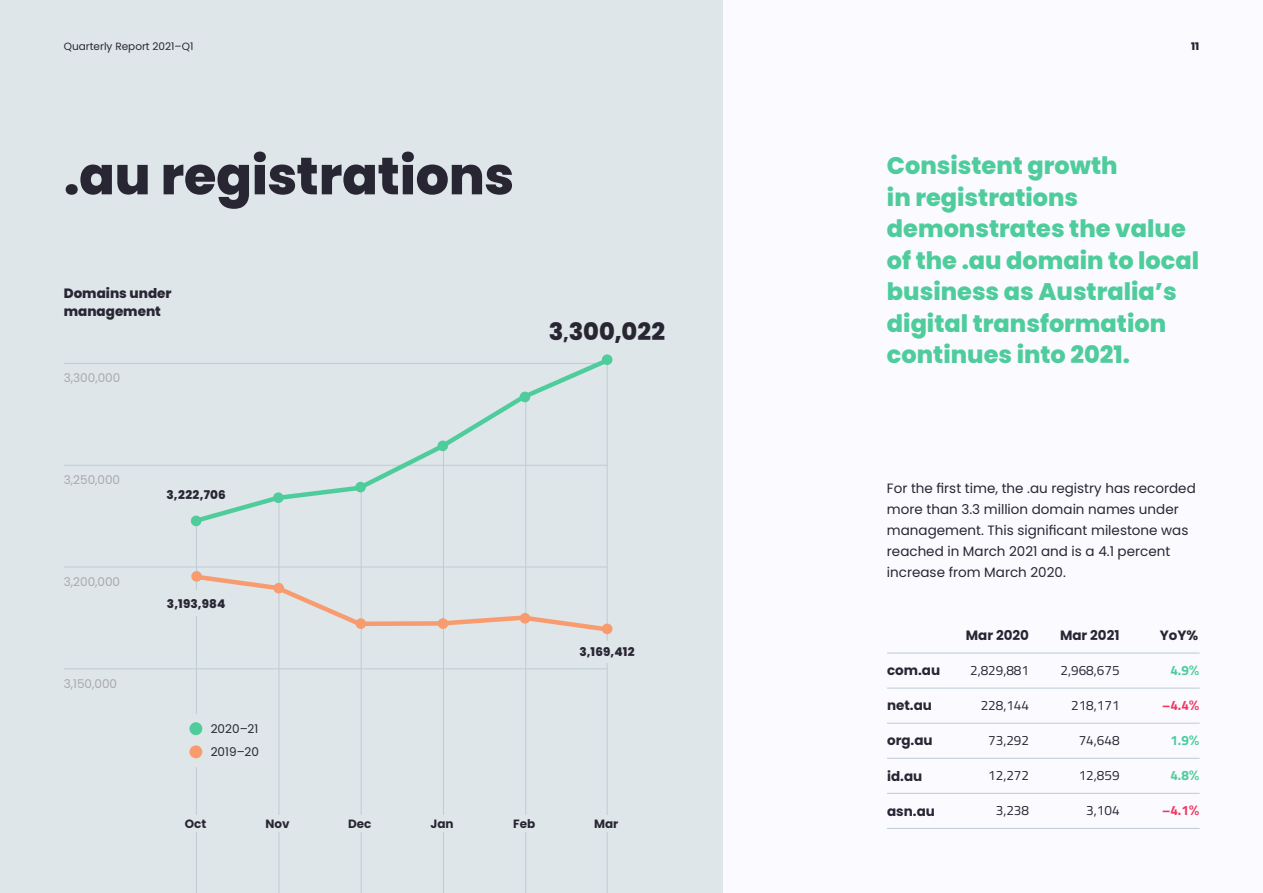
<style>
.page{position:relative;width:1263px;height:893px;background:#fafaff}
.page>*{position:absolute;margin:0;border:0;box-sizing:border-box;transform-origin:0 0}
.t1{font:800 52.5px "Poppins";letter-spacing:-.005em;color:#292633}
.t2{font:800 24px/31.5px "Poppins";color:#4fcc9c}
.t3{font:800 24px "Poppins";letter-spacing:.005em;color:#292633}
.t4{font:13.5px/21px "Poppins";color:#292633}
.t5{font:13.5px "Titillium Web";color:#292633}
.t6{font:700 13.5px "Poppins";color:#292633}
.t7{font:800 13.5px/18px "Poppins";color:#292633}
.t8{font:700 13.5px "Titillium Web";color:#4fcc9c}
.t9{font:700 13.5px "Titillium Web";color:#ef3962}
.t10{font:12px "Poppins";color:#a9a8ad}
.t11{font:800 12px "Poppins";letter-spacing:.02em;color:#292633}
.t12{font:700 12px "Poppins";color:#292633}
.t13{font:12px/23.1px "Poppins";letter-spacing:.005em;color:#292633}
.t14{font:10.5px "Poppins";color:#292633}
.t15{font:800 10.5px "Poppins";color:#292633}
.s1{font-size:18px}
.s2{font-family:"Poppins";font-weight:500}
</style>
<div class="page">
<div style="left:0;top:0;width:722px;height:893px;background:#dee6ea"></div>
<hr style="left:887px;top:688px;width:312px;height:1px;background:#bdccd4">
<hr style="left:887px;top:653px;width:312px;height:1px;background:#bdccd4">
<hr style="left:887px;top:758px;width:312px;height:1px;background:#bdccd4">
<hr style="left:887px;top:723px;width:312px;height:1px;background:#bdccd4">
<hr style="left:887px;top:793px;width:312px;height:1px;background:#bdccd4">
<hr style="left:887px;top:828px;width:312px;height:1px;background:#bdccd4">
<hr style="left:443px;top:446px;width:1px;height:447px;background:#bdccd4">
<div style="left:426px;top:816px;width:32px;height:16px;background:#dee6ea"></div>
<hr style="left:279px;top:498px;width:1px;height:395px;background:#bdccd4">
<div style="left:264px;top:816px;width:27px;height:16px;background:#dee6ea"></div>
<hr style="left:525px;top:397px;width:1px;height:496px;background:#bdccd4">
<div style="left:512px;top:816px;width:25px;height:16px;background:#dee6ea"></div>
<hr style="left:361px;top:486px;width:1px;height:407px;background:#bdccd4">
<div style="left:335px;top:816px;width:49px;height:16px;background:#dee6ea"></div>
<hr style="left:64px;top:567px;width:543px;height:1px;background:#bdccd4">
<hr style="left:64px;top:669px;width:543px;height:1px;background:#bdccd4">
<hr style="left:64px;top:465px;width:543px;height:1px;background:#bdccd4">
<hr style="left:64px;top:363px;width:543px;height:1px;background:#bdccd4">
<hr style="left:607px;top:359px;width:1px;height:534px;background:#bdccd4">
<div style="left:589px;top:816px;width:35px;height:16px;background:#dee6ea"></div>
<hr style="left:196px;top:521px;width:1px;height:372px;background:#bdccd4">
<div style="left:184px;top:816px;width:23px;height:16px;background:#dee6ea"></div>
<div style="left:602px;top:624px;width:10px;height:10px;background:#f89b6e;border-radius:50%"></div>
<div style="left:568px;top:641px;width:77px;height:21px;background:#dee6ea"></div>
<div style="left:181px;top:714px;width:89px;height:52px;background:#dee6ea"></div>
<div style="left:189px;top:722px;width:13px;height:13px;background:#4fcc9c;border-radius:50%"></div>
<div style="left:189px;top:745px;width:13px;height:13px;background:#f89b6e;border-radius:50%"></div>
<svg style="left:191px;top:572px;width:419px;height:62px"></svg>
<svg style="left:190px;top:355px;width:421px;height:171px"></svg>
<p class="t14" style="left:64px;top:40px;width:131px">Quarterly Report 2021–Q1</p>
<h1 class="t1" style="left:64px;top:146px;width:452px">.au registrations</h1>
<p class="t7" style="left:64px;top:285px;width:109px">Domains under management</p>
<p class="t10" style="left:64px;top:371px;width:58px">3,300,000</p>
<p class="t10" style="left:64px;top:473px;width:58px">3,250,000</p>
<p class="t10" style="left:64px;top:575px;width:58px">3,200,000</p>
<p class="t10" style="left:64px;top:677px;width:55px">3,150,000</p>
<p class="t11" style="left:166px;top:488px;width:61px">3,222,706</p>
<p class="t11" style="left:167px;top:596px;width:60px">3,193,984</p>
<p class="t13" style="left:211px;top:717px;width:50px">2020–21<br>2019–20</p>
<h2 class="t3" style="left:549px;top:318px;width:118px">3<span class="s1">,</span>300,022</h2>
<p class="t11" style="left:579px;top:645px;width:57px">3,169,412</p>
<p class="t12" style="left:266px;top:817px;width:26px">Nov</p>
<p class="t12" style="left:348px;top:817px;width:25px">Dec</p>
<p class="t12" style="left:430px;top:817px;width:25px">Jan</p>
<p class="t12" style="left:513px;top:817px;width:24px">Feb</p>
<p class="t12" style="left:185px;top:817px;width:23px">Oct</p>
<p class="t12" style="left:594px;top:817px;width:26px">Mar</p>
<p class="t15" style="left:1191px;top:40px;width:10px">11</p>
<h2 class="t2" style="left:887px;top:150px;width:314px">Consistent growth<br>in registrations demonstrates the value of the .au domain to local business as Australia’s digital transformation continues into 2021.</h2>
<p class="t4" style="left:887px;top:478px;width:310px">For the first time, the .au registry has recorded more than 3.3 million domain names under management. This significant milestone was reached in March 2021 and is a 4.1 percent increase from March 2020.</p>
<p class="t6" style="left:966px;top:628px;width:65px">Mar 2020</p>
<p class="t6" style="left:1060px;top:628px;width:61px">Mar 2021</p>
<p class="t6" style="left:1160px;top:628px;width:40px">YoY%</p>
<p class="t6" style="left:887px;top:663px;width:55px">com.au</p>
<p class="t5" style="left:970px;top:661px;width:60px">2,829,881</p>
<p class="t5" style="left:1060px;top:661px;width:60px">2,968,675</p>
<p class="t8" style="left:1170px;top:660px;width:31px">4.9<span class="s2">%</span></p>
<p class="t6" style="left:887px;top:698px;width:46px">net.au</p>
<p class="t5" style="left:981px;top:696px;width:50px">228,144</p>
<p class="t5" style="left:1071px;top:696px;width:50px">218,171</p>
<p class="t9" style="left:1162px;top:695px;width:39px">–4.4<span class="s2">%</span></p>
<p class="t6" style="left:887px;top:733px;width:47px">org.au</p>
<p class="t5" style="left:988px;top:731px;width:42px">73,292</p>
<p class="t5" style="left:1079px;top:731px;width:42px">74,648</p>
<p class="t8" style="left:1170px;top:730px;width:31px">1.9<span class="s2">%</span></p>
<p class="t6" style="left:887px;top:768px;width:37px">id.au</p>
<p class="t5" style="left:988px;top:766px;width:42px">12,272</p>
<p class="t5" style="left:1079px;top:766px;width:42px">12,859</p>
<p class="t8" style="left:1170px;top:765px;width:31px">4.8<span class="s2">%</span></p>
<p class="t6" style="left:887px;top:803px;width:49px">asn.au</p>
<p class="t5" style="left:996px;top:801px;width:35px">3,238</p>
<p class="t5" style="left:1086px;top:801px;width:35px">3,104</p>
<p class="t9" style="left:1162px;top:800px;width:39px">–4.1<span class="s2">%</span></p>
</div>
